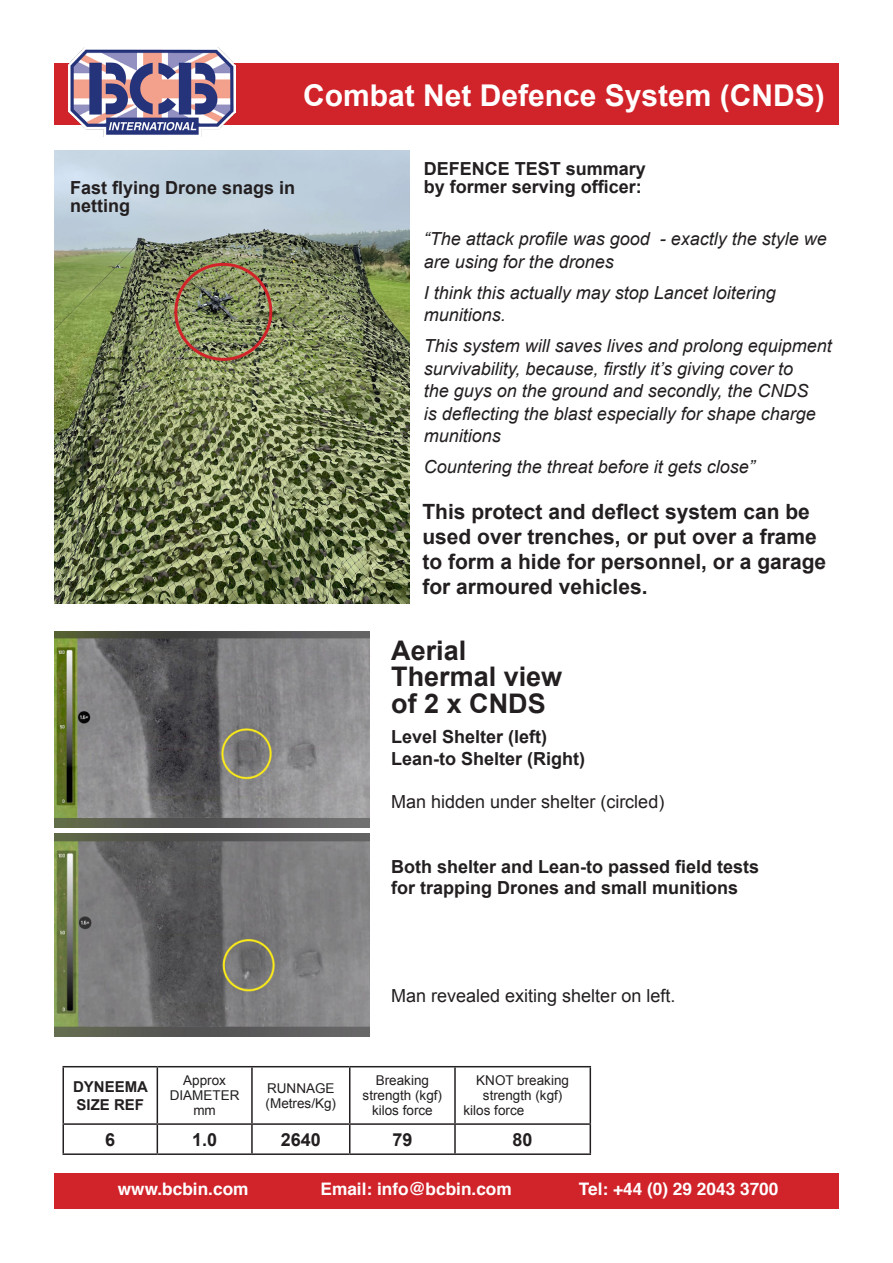
<style>
.page{position:relative;width:893px;height:1263px;background:#fff}
.page>*{position:absolute;margin:0;border:0;box-sizing:border-box;transform-origin:0 0}
.t1{font:700 30px "Arial";color:#fff}
.t2{font:700 27px/26.5px "Arial";color:#231f20}
.t3{font:700 21px/25.2px "Arial";color:#231f20}
.t4{font:italic 18px/22.5px "Arial";color:#231f20}
.t5{font:700 18px/21.6px "Arial";color:#231f20}
.t6{font:18px "Arial";color:#231f20}
.t7{font:700 17.25px "Helvetica";color:#fff}
.t8{font:700 15px/18px "Arial";color:#231f20}
.t9{font:13.5px/15px "Arial";color:#231f20;text-align:center}
</style>
<div class="page">
<hr style="left:63px;top:1066px;width:94px;height:1px;background:#231f20">
<hr style="left:63px;top:1067px;width:1px;height:56px;background:#231f20">
<hr style="left:157px;top:1066px;width:95px;height:1px;background:#231f20">
<hr style="left:157px;top:1067px;width:1px;height:56px;background:#231f20">
<hr style="left:252px;top:1066px;width:98px;height:1px;background:#231f20">
<hr style="left:251px;top:1067px;width:2px;height:56px;background:#231f20">
<hr style="left:350px;top:1066px;width:105px;height:1px;background:#231f20">
<hr style="left:349px;top:1067px;width:1px;height:56px;background:#231f20">
<hr style="left:455px;top:1066px;width:136px;height:1px;background:#231f20">
<hr style="left:454px;top:1067px;width:2px;height:56px;background:#231f20">
<hr style="left:590px;top:1067px;width:1px;height:56px;background:#231f20">
<hr style="left:63px;top:1123px;width:94px;height:2px;background:#231f20">
<svg style="left:63px;top:1125px;width:1px;height:28px"></svg>
<hr style="left:157px;top:1123px;width:95px;height:2px;background:#231f20">
<svg style="left:157px;top:1125px;width:1px;height:28px"></svg>
<hr style="left:252px;top:1123px;width:98px;height:2px;background:#231f20">
<hr style="left:251px;top:1125px;width:2px;height:28px;background:#231f20">
<hr style="left:350px;top:1123px;width:105px;height:2px;background:#231f20">
<svg style="left:349px;top:1125px;width:1px;height:28px"></svg>
<hr style="left:455px;top:1123px;width:136px;height:2px;background:#231f20">
<hr style="left:454px;top:1125px;width:2px;height:28px;background:#231f20">
<svg style="left:590px;top:1125px;width:1px;height:28px"></svg>
<hr style="left:63px;top:1153px;width:94px;height:2px;background:#231f20">
<hr style="left:157px;top:1153px;width:95px;height:2px;background:#231f20">
<hr style="left:252px;top:1153px;width:98px;height:2px;background:#231f20">
<hr style="left:350px;top:1153px;width:105px;height:2px;background:#231f20">
<hr style="left:455px;top:1153px;width:136px;height:2px;background:#231f20">
<img style="left:54px;top:631px;width:315px;height:196px">
<img style="left:54px;top:833px;width:315px;height:203px">
<img style="left:54px;top:150px;width:355px;height:454px">
<div style="left:54px;top:63px;width:785px;height:61px;background:#d1232a"></div>
<img style="left:68px;top:48px;width:167px;height:89px">
<div style="left:174px;top:263px;width:98px;height:98px;border:3px solid #d1232a;border-radius:50%"></div>
<div style="left:54px;top:1174px;width:785px;height:35px;background:#d1232a"></div>
<h1 class="t1" style="left:303px;top:76px;width:523px">Combat Net Defence System (CNDS)</h1>
<p class="t5" style="left:70px;top:179px;width:227px;line-height:18px">Fast flying Drone snags in netting</p>
<p class="t5" style="left:424px;top:160px;width:224px;line-height:18px">DEFENCE TEST summary by former serving officer:</p>
<p class="t4" style="left:424px;top:228px;width:405px">“The attack profile was good - exactly the style we are using for the drones</p>
<p class="t4" style="left:424px;top:282px;width:354px">I think this actually may stop Lancet loitering munitions.</p>
<p class="t4" style="left:424px;top:335px;width:410px">This system will saves lives and prolong equipment survivability, because, firstly it’s giving cover to<br>the guys on the ground and secondly, the CNDS<br>is deflecting the blast especially for shape charge munitions</p>
<p class="t4" style="left:424px;top:456px;width:333px">Countering the threat before it gets close”</p>
<p class="t3" style="left:422px;top:499px;width:405px">This protect and deflect system can be used over trenches, or put over a frame to form a hide for personnel, or a garage for armoured vehicles.</p>
<h2 class="t2" style="left:391px;top:638px;width:173px">Aerial<br>Thermal view of 2 x CNDS</h2>
<p class="t5" style="left:391px;top:726px;width:196px">Level Shelter (left)<br>Lean-to Shelter (Right)</p>
<p class="t6" style="left:391px;top:790px;width:275px">Man hidden under shelter (circled)</p>
<p class="t5" style="left:391px;top:856px;width:370px">Both shelter and Lean-to passed field tests for trapping Drones and small munitions</p>
<p class="t6" style="left:391px;top:984px;width:286px">Man revealed exiting shelter on left.</p>
<p class="t8" style="left:73px;top:1078px;width:77px">DYNEEMA<br>SIZE REF</p>
<p class="t9" style="left:170px;top:1073px;width:71px">Approx<br>DIAMETER mm</p>
<p class="t9" style="left:266px;top:1081px;width:72px;text-align:left">RUNNAGE (Metres/Kg)</p>
<p class="t9" style="left:363px;top:1073px;width:81px">Breaking strength (kgf) kilos force</p>
<p class="t9" style="left:476px;top:1073px;width:94px">KNOT breaking</p>
<p class="t9" style="left:483px;top:1088px;width:81px">strength (kgf)</p>
<p class="t9" style="left:463px;top:1103px;width:62px">kilos force</p>
<p class="t5" style="left:105px;top:1129px;width:12px">6</p>
<p class="t5" style="left:192px;top:1129px;width:27px">1.0</p>
<p class="t5" style="left:281px;top:1129px;width:42px">2640</p>
<p class="t5" style="left:392px;top:1129px;width:22px">79</p>
<p class="t5" style="left:513px;top:1129px;width:22px">80</p>
<p class="t7" style="left:118px;top:1175px;width:132px">www.bcbin.com</p>
<p class="t7" style="left:321px;top:1175px;width:193px">Email: info@bcbin.com</p>
<p class="t7" style="left:579px;top:1175px;width:201px">Tel: +44 (0) 29 2043 3700</p>
</div>
